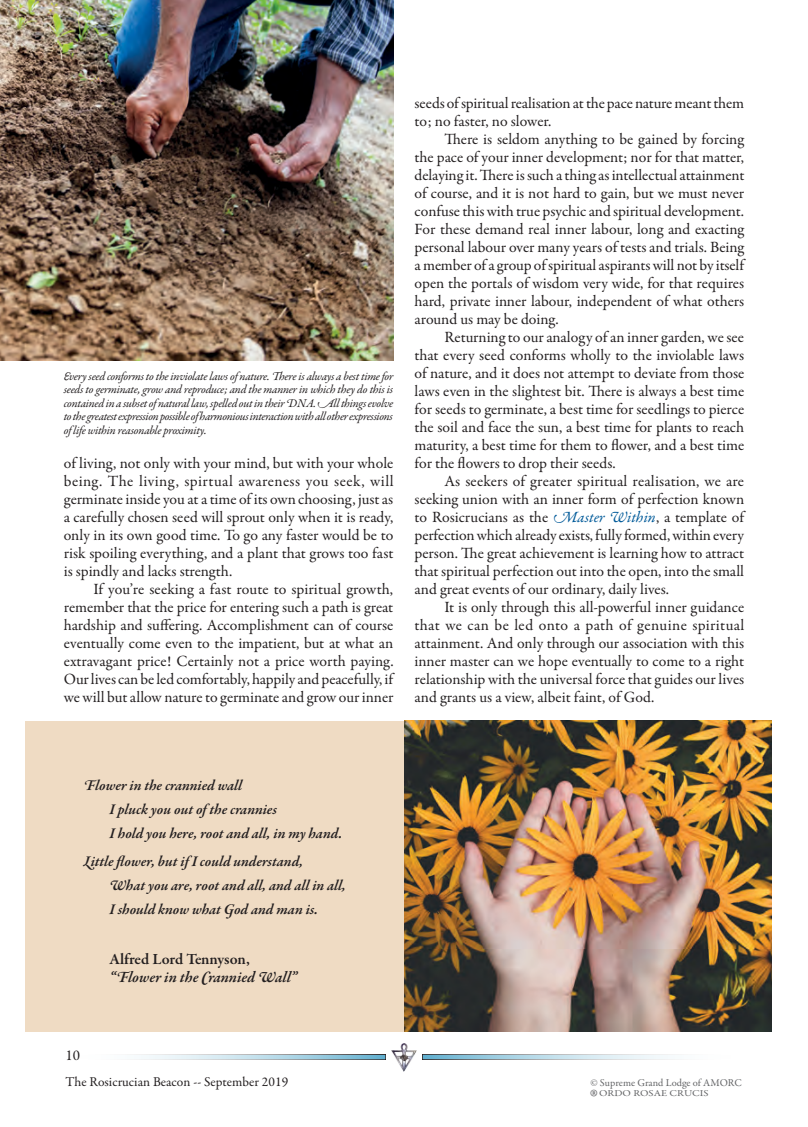
<style>
.page{position:relative;width:808px;height:1127px;background:#fff}
.page>*{position:absolute;margin:0;border:0;box-sizing:border-box;transform-origin:0 0}
.t1{font:30px "Garamond Premr Pro";color:#636466}
.t2{font:15.75px/18px "Garamond Premr Pro";letter-spacing:-.005em;color:#231f20;text-align:justify}
.t3{font:italic 600 15.75px "Garamond Premr Pro";letter-spacing:-.005em;color:#231f20}
.t4{font:600 15.75px "Garamond Premr Pro";letter-spacing:-.005em;color:#231f20}
.t5{font:italic 600 15px/24px "Garamond Premr Pro";color:#231f20}
.t6{font:15px "Garamond Premr Pro";color:#231f20}
.t7{font:13.5px "Garamond Premr Pro";color:#231f20}
.t8{font:italic 12px/13.5px "Garamond Premr Pro";letter-spacing:-.025em;color:#231f20;text-align:justify}
.t9{font:10.5px "Garamond Premr Pro";color:#636466}
.t10{font:9px "Garamond Premr Pro";color:#636466;scale:1.2 1}
.s1{font-style:italic;color:#005a99}
</style>
<div class="page">
<img style="left:392px;top:1043px;width:24px;height:29px">
<svg style="left:422px;top:1054px;width:253px;height:6px;background:#b3cbd4"></svg>
<svg style="left:134px;top:1054px;width:252px;height:6px;background:#b3cbd5"></svg>
<img style="left:0;top:0;width:393px;height:360px">
<div style="left:26px;top:721px;width:378px;height:310px;background:#efdbc3"></div>
<img style="left:404px;top:720px;width:368px;height:311px">
<p class="t8" style="left:64px;top:370px;width:331px">Every seed conforms to the inviolate laws of nature. There is always a best time for seeds to germinate, grow and reproduce; and the manner in which they do this is contained in a subset of natural law, spelled out in their DNA. All things evolve to the greatest expression possible of harmonious interaction with all other expressions of life within reasonable proximity.</p>
<p class="t2" style="left:64px;top:454px;width:331px">of living, not only with your mind, but with your whole being. The living, spirtual awareness you seek, will germinate inside you at a time of its own choosing, just as a carefully chosen seed will sprout only when it is ready, only in its own good time. To go any faster would be to risk spoiling everything, and a plant that grows too fast is spindly and lacks strength.</p>
<p class="t2" style="left:64px;top:580px;width:331px;text-indent:30px">If you’re seeking a fast route to spiritual growth, remember that the price for entering such a path is great hardship and suffering. Accomplishment can of course eventually come even to the impatient, but at what an extravagant price! Certainly not a price worth paying.<br>Our lives can be led comfortably, happily and peacefully, if we will but allow nature to germinate and grow our inner</p>
<p class="t2" style="left:415px;top:94px;width:331px">seeds of spiritual realisation at the pace nature meant them to; no faster, no slower.</p>
<p class="t2" style="left:415px;top:130px;width:331px;text-indent:30px">There is seldom anything to be gained by forcing the pace of your inner development; nor for that matter, delaying it. There is such a thing as intellectual attainment of course, and it is not hard to gain, but we must never confuse this with true psychic and spiritual development.<br>For these demand real inner labour, long and exacting personal labour over many years of tests and trials. Being a member of a group of spiritual aspirants will not by itself open the portals of wisdom very wide, for that requires hard, private inner labour, independent of what others around us may be doing.</p>
<p class="t2" style="left:415px;top:328px;width:331px;text-indent:30px">Returning to our analogy of an inner garden, we see that every seed conforms wholly to the inviolable laws of nature, and it does not attempt to deviate from those laws even in the slightest bit. There is always a best time for seeds to germinate, a best time for seedlings to pierce the soil and face the sun, a best time for plants to reach maturity, a best time for them to flower, and a best time for the flowers to drop their seeds.</p>
<p class="t2" style="left:415px;top:472px;width:331px;text-indent:30px">As seekers of greater spiritual realisation, we are seeking union with an inner form of perfection known to Rosicrucians as the <span class="s1">Master Within</span>, a template of perfection which already exists, fully formed, within every person. The great achievement is learning how to attract that spiritual perfection out into the open, into the small and great events of our ordinary, daily lives.</p>
<p class="t2" style="left:415px;top:598px;width:331px;text-indent:30px">It is only through this all-powerful inner guidance that we can be led onto a path of genuine spiritual attainment. And only through our association with this inner master can we hope eventually to come to a right relationship with the universal force that guides our lives and grants us a view, albeit faint, of God.</p>
<p class="t5" style="left:109px;top:774px;width:234px;text-indent:-26px">Flower in the crannied wall<br>I pluck you out of the crannies<br>I hold you here, root and all, in my hand.</p>
<p class="t5" style="left:109px;top:850px;width:238px;text-indent:-26px">Little flower, but if I could understand,<br>What you are, root and all, and all in all,<br>I should know what God and man is.</p>
<p class="t4" style="left:109px;top:950px;width:142px">Alfred Lord Tennyson,</p>
<p class="t3" style="left:109px;top:967px;width:189px">“Flower in the Crannied Wall”</p>
<p class="t6" style="left:65px;top:1046px;width:16px">10</p>
<p class="t7" style="left:65px;top:1074px;width:224px">The Rosicrucian Beacon -- September 2019</p>
<p class="t9" style="left:590px;top:1077px;width:153px">© Supreme Grand Lodge of AMORC</p>
<h1 class="t1" style="left:590px;top:1081px;width:8px">®</h1>
<p class="t10" style="left:599px;top:1087px;width:93px">ORDO ROSAE CRUCIS</p>
</div>
